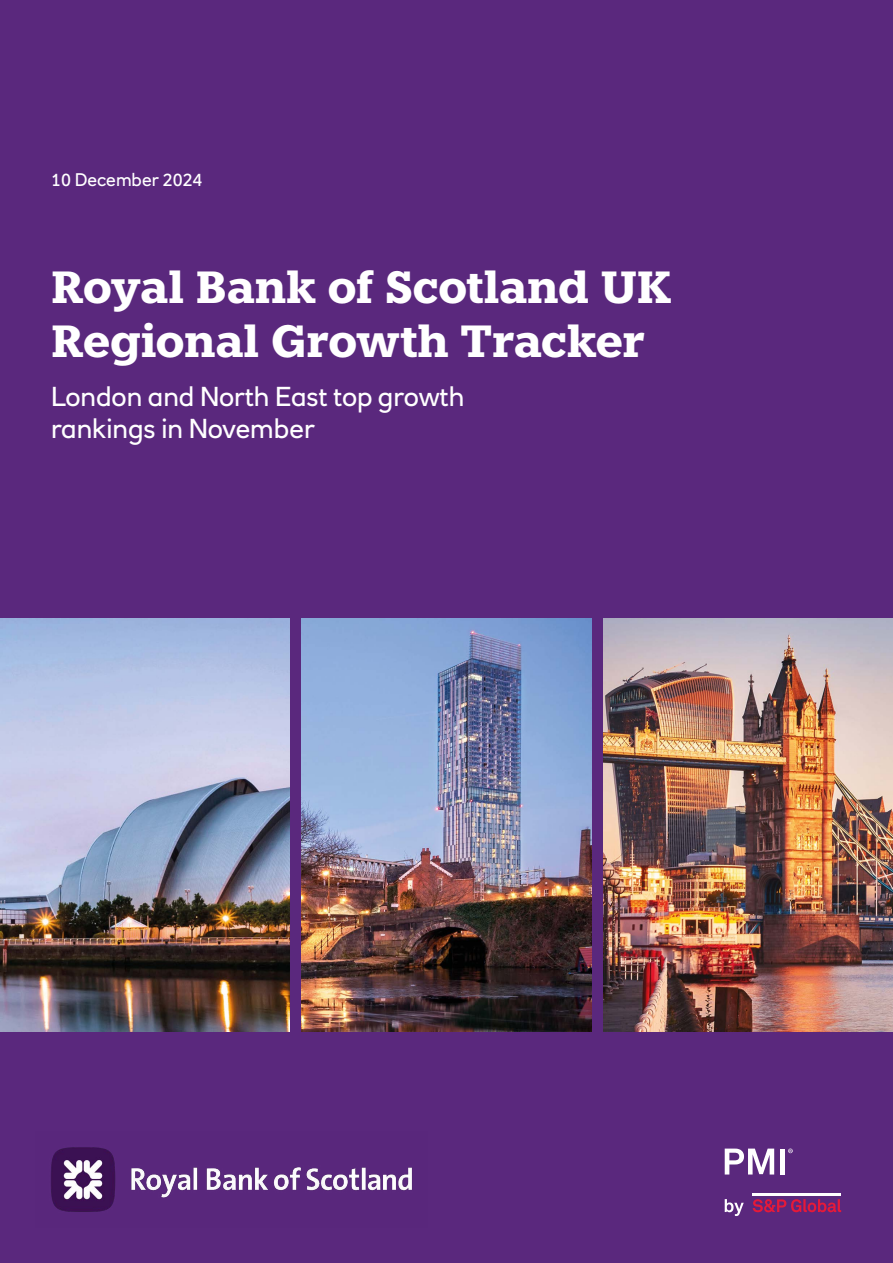
<style>
.page{position:relative;width:893px;height:1263px;background:#5a287d}
.page>*{position:absolute;margin:0;border:0;box-sizing:border-box;transform-origin:0 0}
.t1{font:700 45px/54px "Knile";letter-spacing:-.015em;color:#fff}
.t2{font:27px/32.4px "RN House Sans";color:#fff}
.t3{font:18px "RN House Sans";color:#fff}
</style>
<div class="page">
<svg style="left:725px;top:1199px;width:19px;height:17px"></svg>
<svg style="left:753px;top:1199px;width:88px;height:14px"></svg>
<hr style="left:753px;top:1193px;width:88px;height:2px;background:#fff">
<svg style="left:725px;top:1148px;width:49px;height:26px"></svg>
<div style="left:780px;top:1148px;width:5px;height:26px;background:#fff"></div>
<svg style="left:788px;top:1148px;width:5px;height:5px"></svg>
<img style="left:51px;top:1147px;width:361px;height:65px">
<img style="left:0;top:619px;width:289px;height:413px">
<img style="left:604px;top:619px;width:289px;height:413px">
<img style="left:302px;top:619px;width:289px;height:413px">
<p class="t3" style="left:51px;top:169px;width:153px">10 December 2024</p>
<h1 class="t1" style="left:51px;top:260px;width:622px">Royal Bank of Scotland UK<br>Regional Growth Tracker</h1>
<p class="t2" style="left:51px;top:380px;width:415px">London and North East top growth rankings in November</p>
</div>
